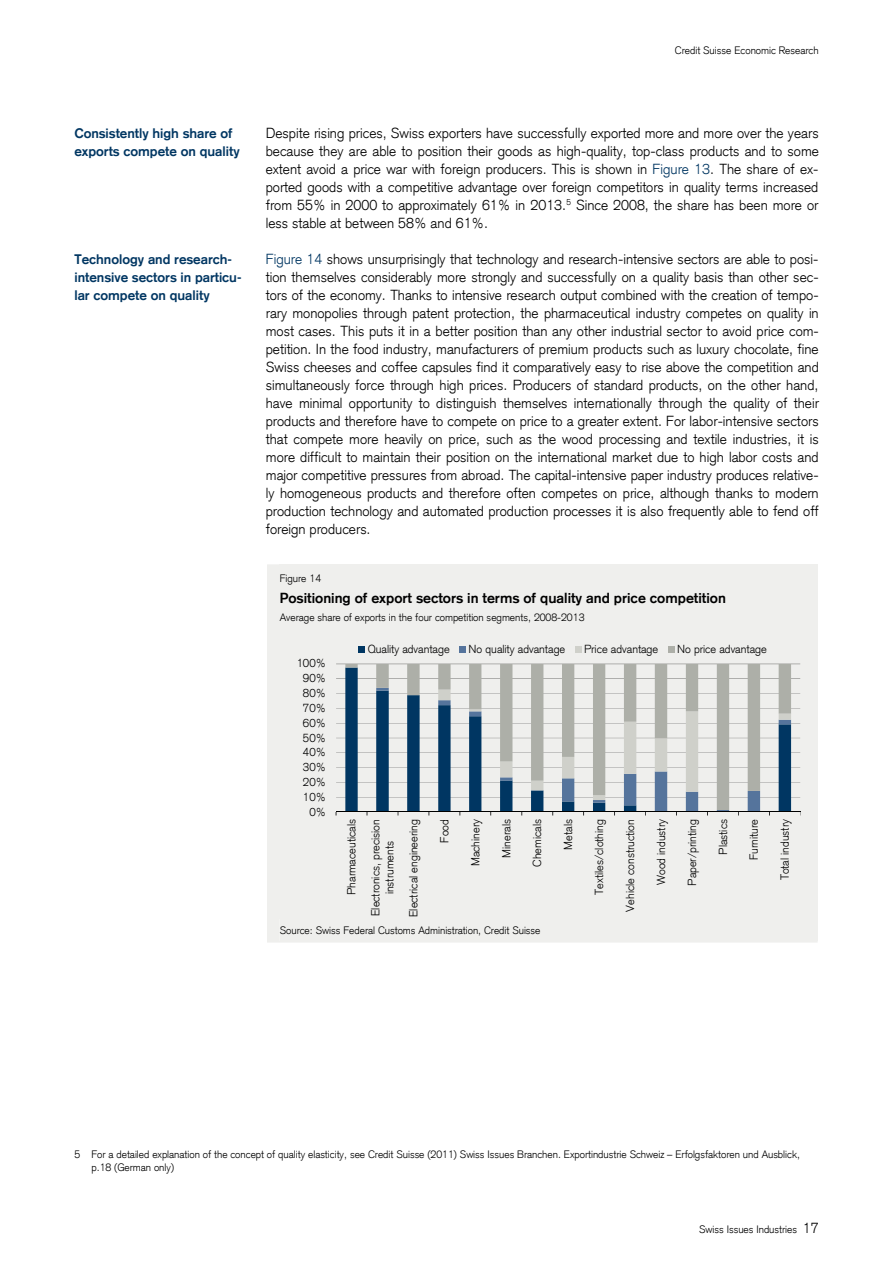
<style>
.page{position:relative;width:893px;height:1263px;background:#fff}
.page>*{position:absolute;margin:0;border:0;box-sizing:border-box;transform-origin:0 0}
.t1{font:300 14.25px/18px "Credit Suisse Type";color:#000;text-align:justify}
.t2{font:300 14.25px "Credit Suisse Type";color:#000}
.t3{font:300 13.5px/18px "Credit Suisse Type";color:#003662}
.t4{font:300 11.4px/24.2px "Credit Suisse Type";color:#000;text-align:right}
.t5{font:300 10.5px/12.8px "Credit Suisse Type";letter-spacing:-.005em;color:#000}
.s1{color:#003662}
.s2{font-size:14.25px}
</style>
<div class="page">
<div style="left:267px;top:564px;width:551px;height:378px;background:#efefed"></div>
<div style="left:805px;top:564px;width:13px;height:24px;background:#efefed"></div>
<div style="left:280px;top:564px;width:525px;height:24px;background:#efefed"></div>
<div style="left:805px;top:588px;width:13px;height:36px;background:#efefed"></div>
<div style="left:280px;top:588px;width:525px;height:18px;background:#efefed"></div>
<div style="left:280px;top:606px;width:525px;height:18px;background:#efefed"></div>
<div style="left:805px;top:624px;width:13px;height:294px;background:#efefed"></div>
<div style="left:280px;top:624px;width:525px;height:294px;background:#efefed"></div>
<div style="left:280px;top:918px;width:538px;height:23px;background:#efefed"></div>
<hr style="left:336px;top:664px;width:464px;height:1px;background:#000">
<hr style="left:336px;top:679px;width:464px;height:1px;background:#000">
<hr style="left:336px;top:693px;width:464px;height:1px;background:#000">
<hr style="left:336px;top:708px;width:464px;height:1px;background:#000">
<hr style="left:336px;top:723px;width:464px;height:1px;background:#000">
<hr style="left:336px;top:738px;width:464px;height:1px;background:#000">
<hr style="left:336px;top:753px;width:464px;height:1px;background:#000">
<hr style="left:336px;top:767px;width:464px;height:1px;background:#000">
<hr style="left:336px;top:782px;width:464px;height:1px;background:#000">
<hr style="left:336px;top:797px;width:464px;height:1px;background:#000">
<svg style="left:345px;top:664px;width:446px;height:146px"></svg>
<hr style="left:336px;top:812px;width:464px;height:1px;background:#000">
<svg style="left:359px;top:646px;width:6px;height:6px"></svg>
<svg style="left:460px;top:646px;width:6px;height:6px"></svg>
<svg style="left:575px;top:646px;width:6px;height:6px"></svg>
<svg style="left:668px;top:646px;width:6px;height:6px"></svg>
<p class="t5" style="left:675px;top:44px;width:145px">Credit Suisse Economic Research</p>
<p class="t3" style="left:74px;top:124px;width:167px">Consistently high share of exports compete on quality</p>
<p class="t3" style="left:74px;top:250px;width:169px">Technology and research&shy;intensive sectors in particu&shy;lar compete on quality</p>
<p class="t1" style="left:266px;top:124px;width:555px">Despite rising prices, Swiss exporters have successfully exported more and more over the years because they are able to position their goods as high-quality, top-class products and to some extent avoid a price war with foreign producers. This is shown in <span class="s1">Figure 13</span>. The share of ex&shy;ported goods with a competitive advantage over foreign competitors in quality terms increased from 55% in 2000 to approximately 61% in 2013.<sup>5</sup> Since 2008, the share has been more or less stable at between 58% and 61%.</p>
<p class="t1" style="left:266px;top:250px;width:555px"><span class="s1">Figure 14</span> shows unsurprisingly that technology and research-intensive sectors are able to posi&shy;tion themselves considerably more strongly and successfully on a quality basis than other sec&shy;tors of the economy. Thanks to intensive research output combined with the creation of tempo&shy;rary monopolies through patent protection, the pharmaceutical industry competes on quality in most cases. This puts it in a better position than any other industrial sector to avoid price com&shy;petition. In the food industry, manufacturers of premium products such as luxury chocolate, fine Swiss cheeses and coffee capsules find it comparatively easy to rise above the competition and simultaneously force through high prices. Producers of standard products, on the other hand, have minimal opportunity to distinguish themselves internationally through the quality of their products and therefore have to compete on price to a greater extent. For labor-intensive sectors that compete more heavily on price, such as the wood processing and textile industries, it is more difficult to maintain their position on the international market due to high labor costs and major competitive pressures from abroad. The capital-intensive paper industry produces relative&shy;ly homogeneous products and therefore often competes on price, although thanks to modern production technology and automated production processes it is also frequently able to fend off foreign producers.</p>
<p class="t5" style="left:280px;top:572px;width:43px">Figure 14</p>
<p class="t2" style="left:280px;top:589px;width:448px">Positioning of export sectors in terms of quality and price competition</p>
<p class="t5" style="left:280px;top:611px;width:306px">Average share of exports in the four competition segments, 2008-2013</p>
<p class="t4" style="left:297px;top:651px;width:31px">100%</p>
<p class="t4" style="left:303px;top:666px;width:24px">90%</p>
<p class="t4" style="left:303px;top:681px;width:24px">80%</p>
<p class="t4" style="left:303px;top:696px;width:24px">70%</p>
<p class="t4" style="left:303px;top:711px;width:24px">60%</p>
<p class="t4" style="left:303px;top:725px;width:24px">50%</p>
<p class="t4" style="left:303px;top:740px;width:24px">40%</p>
<p class="t4" style="left:303px;top:755px;width:24px">30%</p>
<p class="t4" style="left:303px;top:770px;width:24px">20%</p>
<p class="t4" style="left:303px;top:785px;width:24px">10%</p>
<p class="t4" style="left:309px;top:799px;width:18px">0%</p>
<p class="t4" style="left:368px;top:637px;width:84px">Quality advantage</p>
<p class="t4" style="left:469px;top:637px;width:98px">No quality advantage</p>
<p class="t4" style="left:584px;top:637px;width:76px">Price advantage</p>
<p class="t4" style="left:677px;top:637px;width:91px">No price advantage</p>
<p class="t4" style="left:339px;top:916px;width:99px;rotate:-90deg">Pharmaceuticals<br>Electronics, precision</p>
<p class="t4" style="left:377px;top:917px;width:100px;text-align:center;rotate:-90deg">instruments<br>Electrical engineering</p>
<p class="t4" style="left:432px;top:842px;width:25px;rotate:-90deg">Food</p>
<p class="t4" style="left:463px;top:866px;width:49px;rotate:-90deg">Machinery</p>
<p class="t4" style="left:494px;top:857px;width:40px;rotate:-90deg">Minerals</p>
<p class="t4" style="left:525px;top:867px;width:49px;rotate:-90deg">Chemicals</p>
<p class="t4" style="left:556px;top:849px;width:32px;rotate:-90deg">Metals</p>
<p class="t4" style="left:587px;top:895px;width:77px;rotate:-90deg">Textiles/clothing</p>
<p class="t4" style="left:618px;top:911px;width:94px;rotate:-90deg">Vehicle construction</p>
<p class="t4" style="left:649px;top:885px;width:67px;rotate:-90deg">Wood industry</p>
<p class="t4" style="left:680px;top:886px;width:68px;rotate:-90deg">Paper/printing</p>
<p class="t4" style="left:711px;top:854px;width:37px;rotate:-90deg">Plastics</p>
<p class="t4" style="left:742px;top:860px;width:43px;rotate:-90deg">Furniture</p>
<p class="t4" style="left:773px;top:880px;width:63px;rotate:-90deg">Total industry</p>
<p class="t5" style="left:280px;top:924px;width:262px">Source: Swiss Federal Customs Administration, Credit Suisse</p>
<p class="t5" style="left:91px;top:1148px;width:710px;text-indent:-17px">5 For a detailed explanation of the concept of quality elasticity, see Credit Suisse (2011) Swiss Issues Branchen. Exportindustrie Schweiz – Erfolgsfaktoren und Ausblick, p.18 (German only)</p>
<p class="t5" style="left:699px;top:1223px;width:121px">Swiss Issues Industries <span class="s2">17</span></p>
</div>
